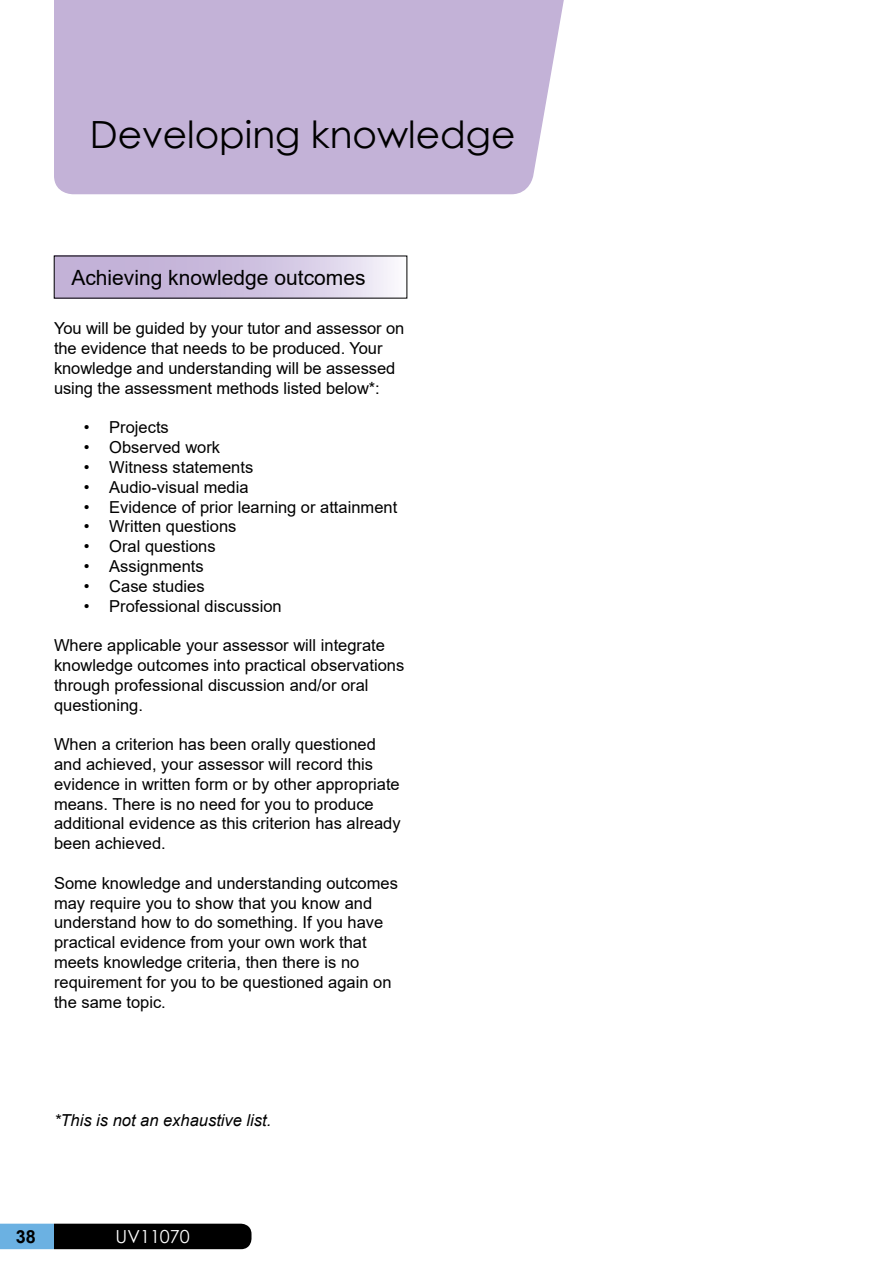
<style>
.page{position:relative;width:893px;height:1263px;background:#fff}
.page>*{position:absolute;margin:0;border:0;box-sizing:border-box;transform-origin:0 0}
.t1{font:37.5px "Century Gothic";color:#000}
.t2{font:21px "Arial";color:#000}
.t3{font:18px "Century Gothic";color:#fff}
.t4{font:700 18px "Arial";color:#000}
.t5{font:16.5px/19.8px "Arial";color:#000}
.t6{font:italic 16.5px "Arial";color:#000}
</style>
<div class="page">
<svg style="left:56px;top:258px;width:336px;height:38px;background:#cfc2e0"></svg>
<div style="left:54px;top:0;width:510px;height:195px;background:#c3b2d7"></div>
<svg style="left:0;top:1224px;width:251px;height:25px;background:#182731"></svg>
<h1 class="t1" style="left:90px;top:108px;width:427px">Developing knowledge</h1>
<p class="t2" style="left:71px;top:263px;width:296px">Achieving knowledge outcomes</p>
<p class="t5" style="left:54px;top:318px;width:352px">You will be guided by your tutor and assessor on the evidence that needs to be produced. Your knowledge and understanding will be assessed using the assessment methods listed below*:</p>
<p class="t5" style="left:84px;top:417px;width:87px">• Projects</p>
<p class="t5" style="left:84px;top:437px;width:138px">• Observed work</p>
<p class="t5" style="left:84px;top:457px;width:171px">• Witness statements</p>
<p class="t5" style="left:84px;top:477px;width:166px">• Audio-visual media</p>
<p class="t5" style="left:84px;top:497px;width:315px">• Evidence of prior learning or attainment</p>
<p class="t5" style="left:84px;top:516px;width:154px">• Written questions</p>
<p class="t5" style="left:84px;top:536px;width:133px">• Oral questions</p>
<p class="t5" style="left:84px;top:556px;width:121px">• Assignments</p>
<p class="t5" style="left:84px;top:576px;width:122px">• Case studies</p>
<p class="t5" style="left:84px;top:596px;width:199px">• Professional discussion</p>
<p class="t5" style="left:54px;top:635px;width:352px">Where applicable your assessor will integrate knowledge outcomes into practical observations through professional discussion and/or oral questioning.</p>
<p class="t5" style="left:54px;top:734px;width:348px">When a criterion has been orally questioned and achieved, your assessor will record this evidence in written form or by other appropriate means. There is no need for you to produce additional evidence as this criterion has already been achieved.</p>
<p class="t5" style="left:54px;top:873px;width:345px">Some knowledge and understanding outcomes may require you to show that you know and understand how to do something. If you have practical evidence from your own work that meets knowledge criteria, then there is no requirement for you to be questioned again on the same topic.</p>
<p class="t6" style="left:54px;top:1110px;width:219px">*This is not an exhaustive list.</p>
<p class="t4" style="left:16px;top:1224px;width:22px">38</p>
<p class="t3" style="left:116px;top:1223px;width:76px">UV11070</p>
</div>
